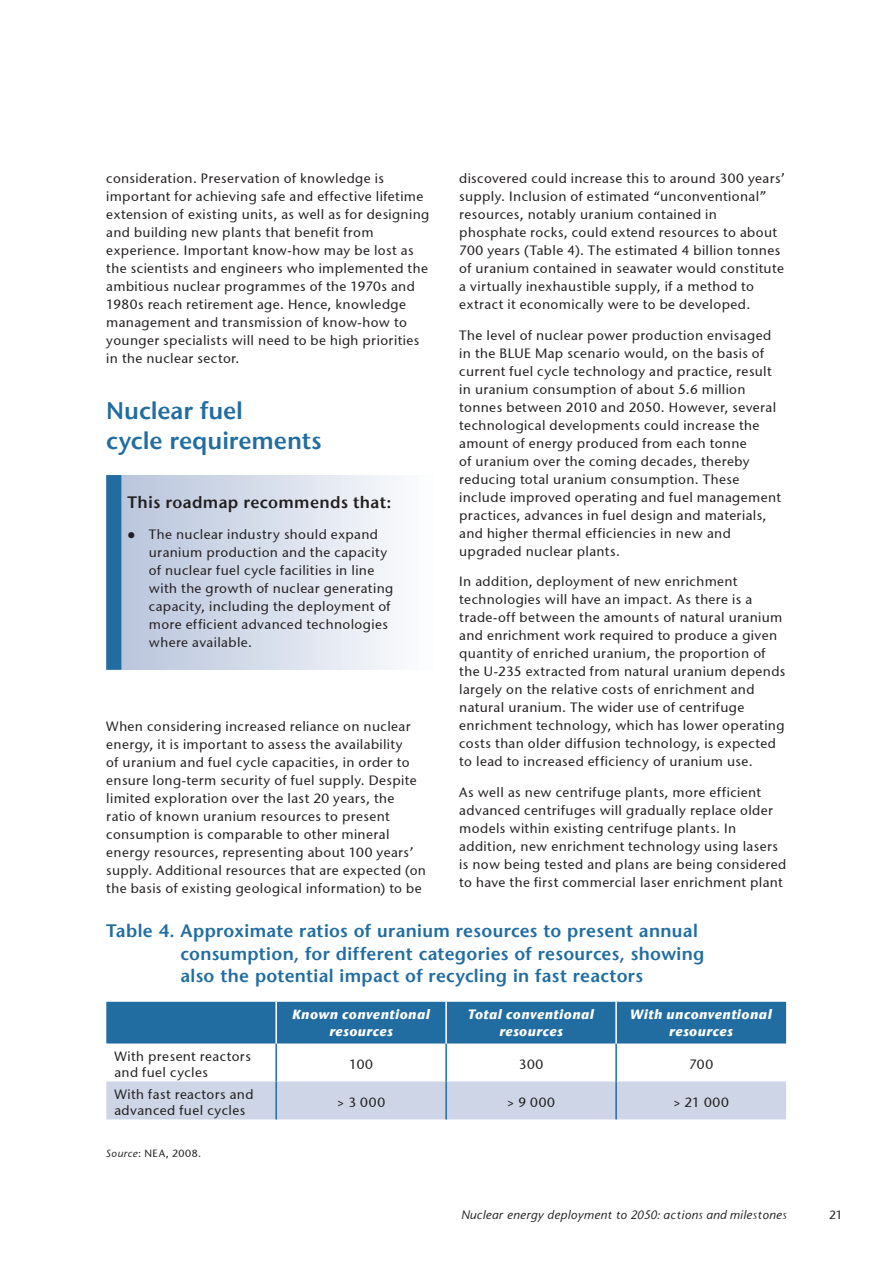
<style>
.page{position:relative;width:893px;height:1263px;background:#fff}
.page>*{position:absolute;margin:0;border:0;box-sizing:border-box;transform-origin:0 0}
.t1{font:24px/30px "Stone Sans ITC Semi";letter-spacing:-.005em;color:#216da1}
.t2{font:600 18px/22.2px "Stone Sans LT";letter-spacing:.02em;color:#216da1}
.t3{font:16.5px "Stone Sans ITC Semi";letter-spacing:.02em;color:#231f20}
.t4{font:13.5px/18px "Stone Sans ITCTT Medium";letter-spacing:.03em;color:#231f20}
.t5{font:italic 700 13.5px/16.5px "Stone Sans ITC";letter-spacing:.025em;color:#fff;text-align:center}
.t6{font:italic 12px "Stone Sans";letter-spacing:.03em;color:#231f20}
.t7{font:12px "Stone Sans ITCTT Medium";color:#231f20}
.t8{font:10.5px "Stone Sans ITCTT Medium";letter-spacing:.05em;color:#231f20}
.s1{font-style:italic}
</style>
<div class="page">
<div style="left:106px;top:475px;width:328px;height:195px;background:linear-gradient(to right,#b5c2da,#fcfdfe)"></div>
<div style="left:106px;top:475px;width:15px;height:195px;background:#216da1;border:2px solid #216da1"></div>
<div style="left:106px;top:1002px;width:680px;height:41px;background:#216da1"></div>
<div style="left:106px;top:1081px;width:680px;height:38px;background:#cdd5e6"></div>
<hr style="left:275px;top:1043px;width:2px;height:38px;background:#216da1">
<hr style="left:445px;top:1043px;width:2px;height:38px;background:#216da1">
<hr style="left:615px;top:1043px;width:2px;height:38px;background:#216da1">
<hr style="left:275px;top:1081px;width:2px;height:38px;background:#216da1">
<hr style="left:445px;top:1081px;width:2px;height:38px;background:#216da1">
<hr style="left:615px;top:1081px;width:2px;height:38px;background:#216da1">
<hr style="left:275px;top:1002px;width:2px;height:41px;background:#fff">
<hr style="left:445px;top:1002px;width:2px;height:41px;background:#fff">
<hr style="left:615px;top:1002px;width:2px;height:41px;background:#fff">
<p class="t4" style="left:459px;top:169px;width:327px">discovered could increase this to around 300 years’ supply. Inclusion of estimated “unconventional” resources, notably uranium contained in phosphate rocks, could extend resources to about 700 years (Table 4). The estimated 4 billion tonnes of uranium contained in seawater would constitute a virtually inexhaustible supply, if a method to extract it economically were to be developed.</p>
<p class="t4" style="left:459px;top:326px;width:323px">The level of nuclear power production envisaged in the BLUE Map scenario would, on the basis of current fuel cycle technology and practice, result in uranium consumption of about 5.6 million tonnes between 2010 and 2050. However, several technological developments could increase the amount of energy produced from each tonne<br>of uranium over the coming decades, thereby reducing total uranium consumption. These include improved operating and fuel management practices, advances in fuel design and materials, and higher thermal efficiencies in new and upgraded nuclear plants.</p>
<p class="t4" style="left:459px;top:573px;width:328px">In addition, deployment of new enrichment technologies will have an impact. As there is a trade-off between the amounts of natural uranium and enrichment work required to produce a given quantity of enriched uranium, the proportion of the U-235 extracted from natural uranium depends largely on the relative costs of enrichment and natural uranium. The wider use of centrifuge enrichment technology, which has lower operating costs than older diffusion technology, is expected to lead to increased efficiency of uranium use.</p>
<p class="t4" style="left:459px;top:783px;width:328px">As well as new centrifuge plants, more efficient advanced centrifuges will gradually replace older models within existing centrifuge plants. In addition, new enrichment technology using lasers is now being tested and plans are being considered to have the first commercial laser enrichment plant</p>
<h2 class="t2" style="left:180px;top:920px;width:525px;text-indent:-74px">Table 4. Approximate ratios of uranium resources to present annual consumption, for different categories of resources, showing also the potential impact of recycling in fast reactors</h2>
<p class="t5" style="left:292px;top:1006px;width:139px">Known conventional resources</p>
<p class="t5" style="left:468px;top:1006px;width:128px">Total conventional resources</p>
<p class="t5" style="left:630px;top:1006px;width:143px">With unconventional resources</p>
<p class="t4" style="left:114px;top:1048px;width:138px;line-height:16.5px">With present reactors and fuel cycles</p>
<p class="t4" style="left:349px;top:1055px;width:25px">100</p>
<p class="t4" style="left:519px;top:1055px;width:26px">300</p>
<p class="t4" style="left:689px;top:1055px;width:26px">700</p>
<p class="t4" style="left:114px;top:1086px;width:141px;line-height:16.5px">With fast reactors and advanced fuel cycles</p>
<p class="t4" style="left:337px;top:1093px;width:49px">&gt; 3 000</p>
<p class="t4" style="left:507px;top:1093px;width:49px">&gt; 9 000</p>
<p class="t4" style="left:673px;top:1093px;width:57px">&gt; 21 000</p>
<p class="t8" style="left:106px;top:1146px;width:96px"><span class="s1">Source</span>: NEA, 2008.</p>
<p class="t4" style="left:106px;top:169px;width:324px">consideration. Preservation of knowledge is important for achieving safe and effective lifetime extension of existing units, as well as for designing and building new plants that benefit from experience. Important know-how may be lost as the scientists and engineers who implemented the ambitious nuclear programmes of the 1970s and 1980s reach retirement age. Hence, knowledge management and transmission of know-how to younger specialists will need to be high priorities in the nuclear sector.</p>
<h1 class="t1" style="left:106px;top:395px;width:217px">Nuclear fuel<br>cycle requirements</h1>
<p class="t3" style="left:128px;top:492px;width:265px">This roadmap recommends that:</p>
<p class="t4" style="left:149px;top:525px;width:246px;text-indent:-21px">● The nuclear industry should expand uranium production and the capacity of nuclear fuel cycle facilities in line with the growth of nuclear generating capacity, including the deployment of more efficient advanced technologies where available.</p>
<p class="t4" style="left:106px;top:717px;width:321px">When considering increased reliance on nuclear energy, it is important to assess the availability<br>of uranium and fuel cycle capacities, in order to ensure long-term security of fuel supply. Despite limited exploration over the last 20 years, the ratio of known uranium resources to present consumption is comparable to other mineral energy resources, representing about 100 years’ supply. Additional resources that are expected (on the basis of existing geological information) to be</p>
<p class="t6" style="left:461px;top:1209px;width:327px">Nuclear energy deployment to 2050: actions and milestones</p>
<p class="t7" style="left:829px;top:1208px;width:15px">21</p>
</div>
